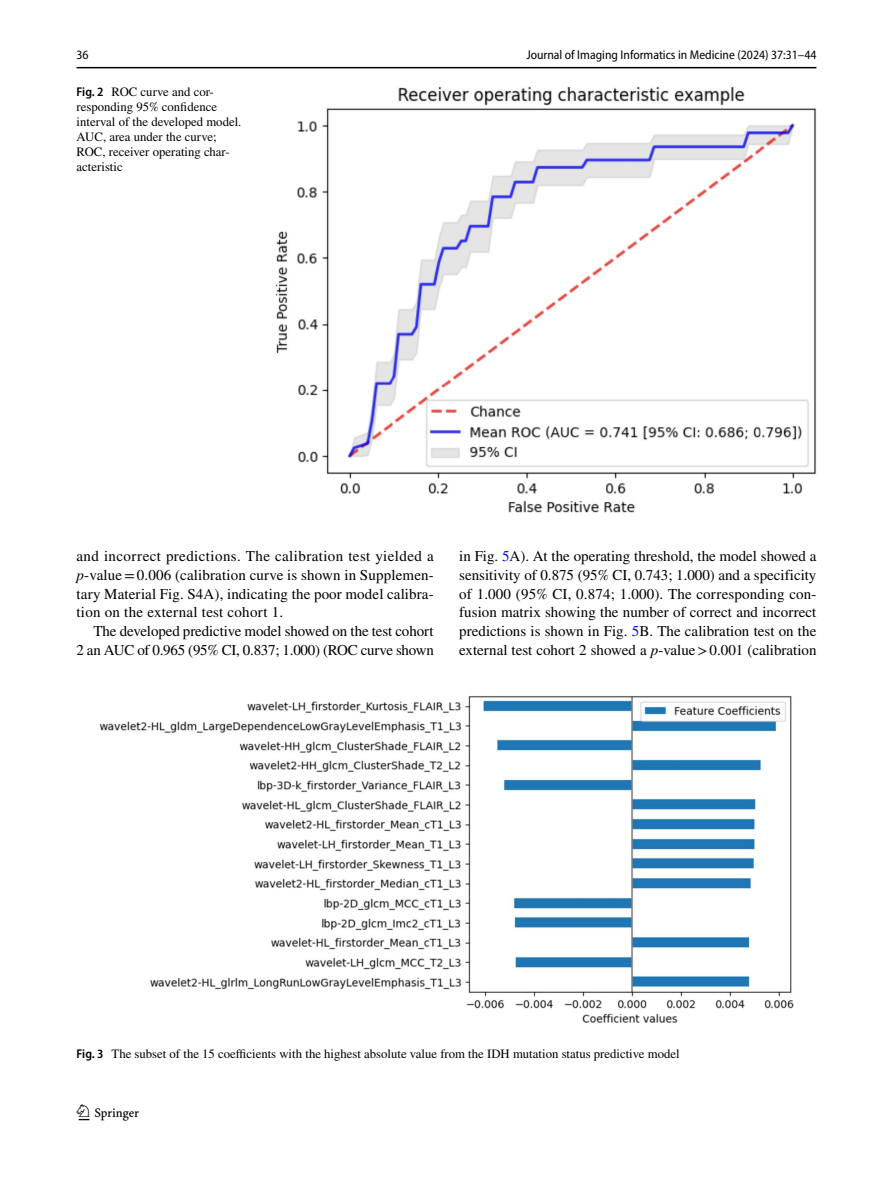
<style>
.page{position:relative;width:893px;height:1187px;background:#fff}
.page>*{position:absolute;margin:0;border:0;box-sizing:border-box;transform-origin:0 0}
.t1{font:22.5px "Springnew Regular 2";color:#000}
.t2{font:15px/18.8px "STIX";color:#000;text-align:justify}
.t3{font:12.75px/15px "STIX";color:#000}
.t4{font:semi-condensed 12.75px "Myriad Pro";color:#000}
.s1{font-family:"Myriad Pro";font-weight:600;font-stretch:semi-condensed}
.s2{font-style:italic}
.s3{color:#00f}
</style>
<div class="page">
<hr style="left:77px;top:67px;width:739px;height:1px;background:#000">
<img style="left:275px;top:87px;width:541px;height:426px">
<img style="left:99px;top:696px;width:694px;height:326px">
<p class="t4" style="left:77px;top:48px;width:14px">36</p>
<p class="t4" style="left:526px;top:48px;width:291px">Journal of Imaging Informatics in Medicine (2024) 37:31–44</p>
<p class="t3" style="left:77px;top:85px;width:166px"><span class="s1">Fig. 2</span> ROC curve and cor&shy;responding 95% confidence interval of the developed model.<br>AUC, area under the curve;<br>ROC, receiver operating char&shy;acteristic</p>
<p class="t2" style="left:77px;top:547px;width:359px">and incorrect predictions. The calibration test yielded a <span class="s2">p</span>-value=0.006 (calibration curve is shown in Supplemen&shy;tary Material Fig. S4A), indicating the poor model calibra&shy;tion on the external test cohort 1.</p>
<p class="t2" style="left:77px;top:622px;width:359px;text-align:right">The developed predictive model showed on the test cohort<br>2 an AUC of 0.965 (95% CI, 0.837; 1.000) (ROC curve shown</p>
<p class="t2" style="left:459px;top:547px;width:359px">in Fig. <span class="s3">5</span>A). At the operating threshold, the model showed a sensitivity of 0.875 (95% CI, 0.743; 1.000) and a specificity of 1.000 (95% CI, 0.874; 1.000). The corresponding con&shy;fusion matrix showing the number of correct and incorrect predictions is shown in Fig. <span class="s3">5</span>B. The calibration test on the external test cohort 2 showed a <span class="s2">p</span>-value&gt;0.001 (calibration</p>
<p class="t3" style="left:77px;top:1046px;width:605px"><span class="s1">Fig. 3</span> The subset of the 15 coefficients with the highest absolute value from the IDH mutation status predictive model</p>
<h1 class="t1" style="left:79px;top:1104px;width:62px">1 3</h1>
</div>
